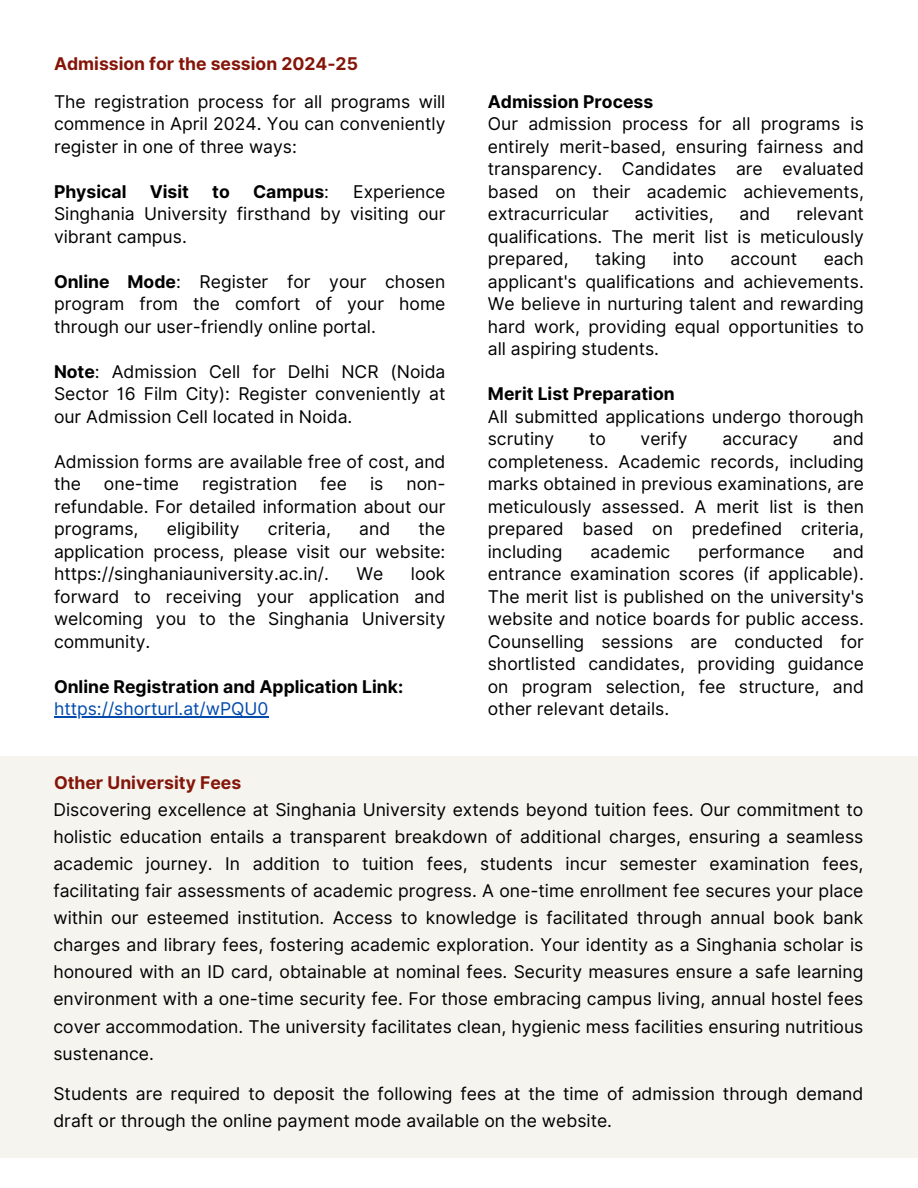
<style>
.page{position:relative;width:918px;height:1188px;background:#fff}
.page>*{position:absolute;margin:0;border:0;box-sizing:border-box;transform-origin:0 0}
.t1{font:17.55px/22.5px "Inter";color:#000001;text-align:justify}
.t2{font:700 17.55px "Inter";color:#000001}
.t3{font:700 17.55px "Inter";color:#851509}
.t4{font:17.55px "Inter";color:#004aad}
.s1{font-weight:400}
.s2{font-weight:700}
</style>
<div class="page">
<hr style="left:54px;top:716px;width:215px;height:1px;background:#004aad">
<div style="left:0;top:757px;width:918px;height:401px;background:#f5f4ef"></div>
<p class="t3" style="left:54px;top:53px;width:305px">Admission for the session 2024-25</p>
<h1 class="t1" style="left:54px;top:90px;width:393px">The registration process for all programs will commence in April 2024. You can conveniently register in one of three ways:</h1>
<p class="t2" style="left:54px;top:181px;width:74px">Physical</p>
<p class="t2" style="left:150px;top:181px;width:41px">Visit</p>
<p class="t2" style="left:212px;top:181px;width:19px">to</p>
<p class="t2" style="left:253px;top:181px;width:78px">Campus<span class="s1">:</span></p>
<p class="t1" style="left:54px;top:180px;width:393px;text-indent:299px">Experience Singhania University firsthand by visiting our vibrant campus.</p>
<p class="t1" style="left:54px;top:270px;width:393px"><span class="s2">Online Mode</span>: Register for your chosen program from the comfort of your home through our user-friendly online portal.</p>
<p class="t1" style="left:54px;top:360px;width:393px"><span class="s2">Note</span>: Admission Cell for Delhi NCR (Noida Sector 16 Film City): Register conveniently at our Admission Cell located in Noida.</p>
<p class="t1" style="left:54px;top:450px;width:393px">Admission forms are available free of cost, and the</p>
<p class="t1" style="left:104px;top:473px;width:77px">one-time</p>
<p class="t1" style="left:202px;top:473px;width:97px">registration</p>
<p class="t1" style="left:320px;top:473px;width:28px">fee</p>
<p class="t1" style="left:370px;top:473px;width:15px">is</p>
<p class="t1" style="left:54px;top:473px;width:393px;text-indent:352px">non&shy;refundable. For detailed information about our programs,</p>
<p class="t1" style="left:167px;top:518px;width:74px">eligibility</p>
<p class="t1" style="left:268px;top:518px;width:64px">criteria,</p>
<p class="t1" style="left:359px;top:518px;width:33px">and</p>
<p class="t1" style="left:54px;top:518px;width:393px;text-indent:365px">the application process, please visit our website: https://singhaniauniversity.ac.in/.</p>
<p class="t1" style="left:54px;top:563px;width:393px;text-indent:357px">look forward to receiving your application and welcoming you to the Singhania University community.</p>
<p class="t2" style="left:54px;top:676px;width:351px">Online Registration and Application Link:</p>
<p class="t4" style="left:54px;top:698px;width:216px">https://shorturl.at/wPQU0</p>
<p class="t1" style="left:356px;top:563px;width:28px">We</p>
<p class="t3" style="left:54px;top:772px;width:189px">Other University Fees</p>
<h1 class="t2" style="left:488px;top:91px;width:167px">Admission Process</h1>
<p class="t1" style="left:488px;top:113px;width:378px">Our admission process for all programs is entirely merit-based, ensuring fairness and transparency. Candidates are evaluated based on their academic achievements, extracurricular</p>
<p class="t1" style="left:635px;top:203px;width:80px">activities,</p>
<p class="t1" style="left:739px;top:203px;width:33px">and</p>
<p class="t1" style="left:488px;top:203px;width:378px;text-indent:309px">relevant qualifications. The merit list is meticulously prepared,</p>
<p class="t1" style="left:595px;top:248px;width:52px">taking</p>
<p class="t1" style="left:673px;top:248px;width:33px">into</p>
<p class="t1" style="left:730px;top:248px;width:68px">account</p>
<p class="t1" style="left:488px;top:248px;width:378px;text-indent:336px">each applicant's qualifications and achievements.<br>We believe in nurturing talent and rewarding hard work, providing equal opportunities to all aspiring students.</p>
<p class="t2" style="left:488px;top:383px;width:188px">Merit List Preparation</p>
<p class="t1" style="left:488px;top:405px;width:378px">All submitted applications undergo thorough scrutiny</p>
<p class="t1" style="left:589px;top:428px;width:18px">to</p>
<p class="t1" style="left:641px;top:428px;width:48px">verify</p>
<p class="t1" style="left:722px;top:428px;width:77px">accuracy</p>
<p class="t1" style="left:488px;top:428px;width:378px;text-indent:345px">and completeness. Academic records, including marks obtained in previous examinations, are meticulously assessed. A merit list is then prepared based on predefined criteria, including</p>
<p class="t1" style="left:590px;top:540px;width:81px">academic</p>
<p class="t1" style="left:698px;top:540px;width:108px">performance</p>
<p class="t1" style="left:488px;top:540px;width:378px;text-indent:345px">and entrance examination scores (if applicable).<br>The merit list is published on the university's website and notice boards for public access.<br>Counselling sessions are conducted for shortlisted candidates, providing guidance on program selection, fee structure, and other relevant details.</p>
<p class="t1" style="left:53px;top:796px;width:811px;line-height:27.2px">Discovering excellence at Singhania University extends beyond tuition fees. Our commitment to holistic education entails a transparent breakdown of additional charges, ensuring a seamless academic journey. In addition to tuition fees, students incur semester examination fees, facilitating fair assessments of academic progress. A one-time enrollment fee secures your place within our esteemed institution. Access to knowledge is facilitated through annual book bank charges and library fees, fostering academic exploration. Your identity as a Singhania scholar is honoured with an ID card, obtainable at nominal fees. Security measures ensure a safe learning environment with a one-time security fee. For those embracing campus living, annual hostel fees cover accommodation. The university facilitates clean, hygienic mess facilities ensuring nutritious sustenance.</p>
<p class="t1" style="left:53px;top:1080px;width:811px;line-height:27.2px">Students are required to deposit the following fees at the time of admission through demand draft or through the online payment mode available on the website.</p>
</div>
